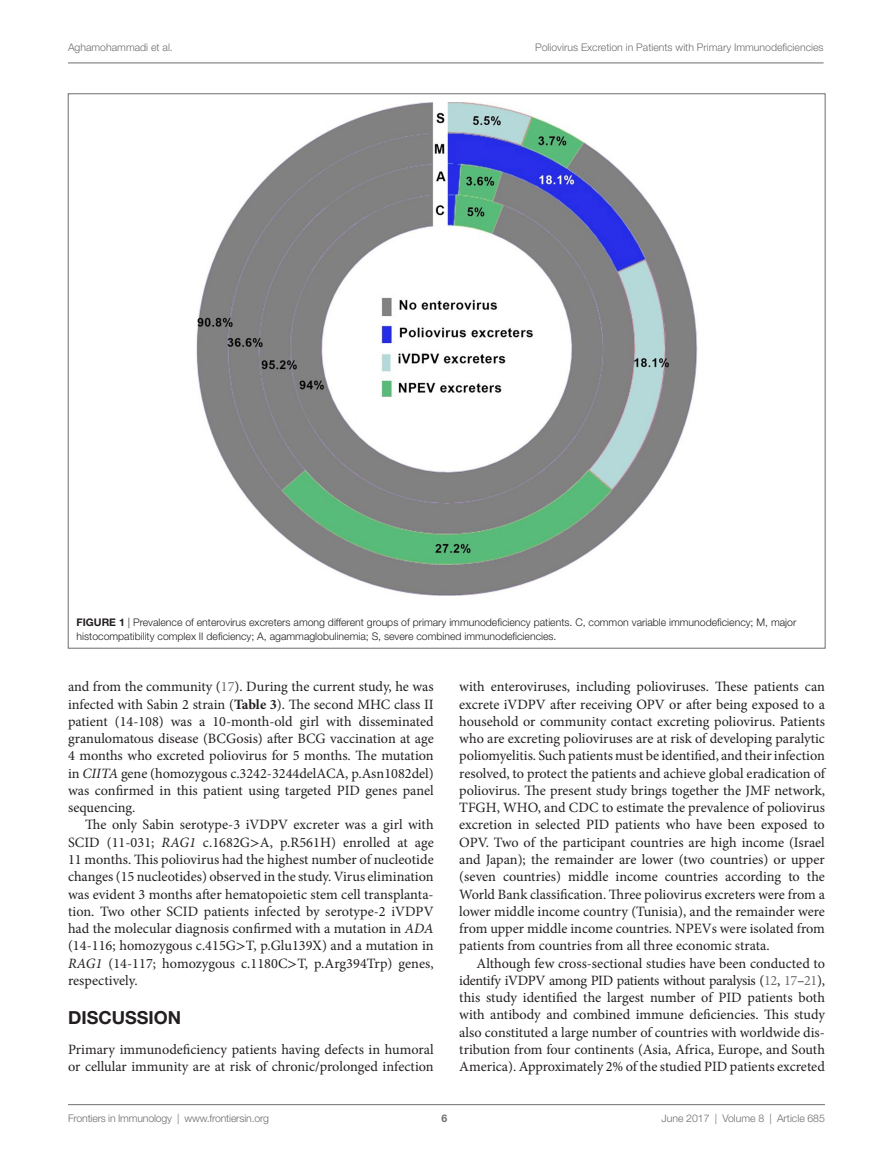
<style>
.page{position:relative;width:893px;height:1170px;background:#fff}
.page>*{position:absolute;margin:0;border:0;box-sizing:border-box;transform-origin:0 0}
.t1{font:700 18px "Helvetica Neue LT Std";color:#231f20}
.t2{font:14.25px/17.2px "Minion Pro";color:#231f20;text-align:justify}
.t3{font:300 10.5px/14.2px "Helvetica Neue LT Std";color:#231f20}
.t4{font:300 10.5px "Helvetica Neue LT Std";color:#6c6d70}
.t5{font:700 10.5px "Helvetica Neue LT Std";color:#6c6d70}
.s1{font-weight:700}
.s2{color:#6c6d70}
.s3{font-style:italic}
.s4{font-family:"STIX General"}
</style>
<div class="page">
<img style="left:196px;top:102px;width:502px;height:493px">
<hr style="left:68px;top:63px;width:756px;height:1px;background:#6c6d70">
<hr style="left:68px;top:1104px;width:757px;height:1px;background:#6c6d70">
<p class="t4" style="left:68px;top:41px;width:106px">Aghamohammadi et al.</p>
<p class="t4" style="left:535px;top:41px;width:290px">Poliovirus Excretion in Patients with Primary Immunodeficiencies</p>
<p class="t3" style="left:77px;top:614px;width:721px"><span class="s1">FIGURE 1</span> | Prevalence of enterovirus excreters among different groups of primary immunodeficiency patients. C, common variable immunodeficiency; M, major histocompatibility complex II deficiency; A, agammaglobulinemia; S, severe combined immunodeficiencies.</p>
<p class="t2" style="left:68px;top:678px;width:367px">and from the community (<span class="s2">17</span>). During the current study, he was infected with Sabin 2 strain (<span class="s1">Table 3</span>). The second MHC class II patient (14-108) was a 10-month-old girl with disseminated granulomatous disease (BCGosis) after BCG vaccination at age 4 months who excreted poliovirus for 5 months. The mutation in <span class="s3">CIITA</span> gene (homozygous c.3242-3244delACA, p.Asn1082del) was confirmed in this patient using targeted PID genes panel sequencing.</p>
<p class="t2" style="left:68px;top:816px;width:367px;text-indent:17px">The only Sabin serotype-3 iVDPV excreter was a girl with SCID (11-031; <span class="s3">RAG1</span> c.1682G<span class="s4">&gt;</span>A, p.R561H) enrolled at age 11 months. This poliovirus had the highest number of nucleotide changes (15 nucleotides) observed in the study. Virus elimination was evident 3 months after hematopoietic stem cell transplanta&shy;tion. Two other SCID patients infected by serotype-2 iVDPV had the molecular diagnosis confirmed with a mutation in <span class="s3">ADA </span>(14-116; homozygous c.415G<span class="s4">&gt;</span>T, p.Glu139X) and a mutation in <span class="s3">RAG1</span> (14-117; homozygous c.1180C<span class="s4">&gt;</span>T, p.Arg394Trp) genes, respectively.</p>
<p class="t1" style="left:68px;top:1006px;width:112px">DISCUSSION</p>
<p class="t2" style="left:68px;top:1040px;width:367px">Primary immunodeficiency patients having defects in humoral or cellular immunity are at risk of chronic/prolonged infection</p>
<p class="t2" style="left:459px;top:678px;width:367px">with enteroviruses, including polioviruses. These patients can excrete iVDPV after receiving OPV or after being exposed to a household or community contact excreting poliovirus. Patients who are excreting polioviruses are at risk of developing paralytic poliomyelitis. Such patients must be identified, and their infection resolved, to protect the patients and achieve global eradication of poliovirus. The present study brings together the JMF network, TFGH, WHO, and CDC to estimate the prevalence of poliovirus excretion in selected PID patients who have been exposed to OPV. Two of the participant countries are high income (Israel and Japan); the remainder are lower (two countries) or upper (seven countries) middle income countries according to the World Bank classification. Three poliovirus excreters were from a lower middle income country (Tunisia), and the remainder were from upper middle income countries. NPEVs were isolated from patients from countries from all three economic strata.</p>
<p class="t2" style="left:459px;top:954px;width:367px;text-indent:17px">Although few cross-sectional studies have been conducted to identify iVDPV among PID patients without paralysis (<span class="s2">12</span>, <span class="s2">17</span>–<span class="s2">21</span>), this study identified the largest number of PID patients both with antibody and combined immune deficiencies. This study also constituted a large number of countries with worldwide dis&shy;tribution from four continents (Asia, Africa, Europe, and South America). Approximately 2% of the studied PID patients excreted</p>
<p class="t4" style="left:68px;top:1111px;width:203px">Frontiers in Immunology | www.frontiersin.org</p>
<p class="t4" style="left:662px;top:1111px;width:165px">June 2017 | Volume 8 | Article 685</p>
<p class="t5" style="left:441px;top:1111px;width:7px">6</p>
</div>
